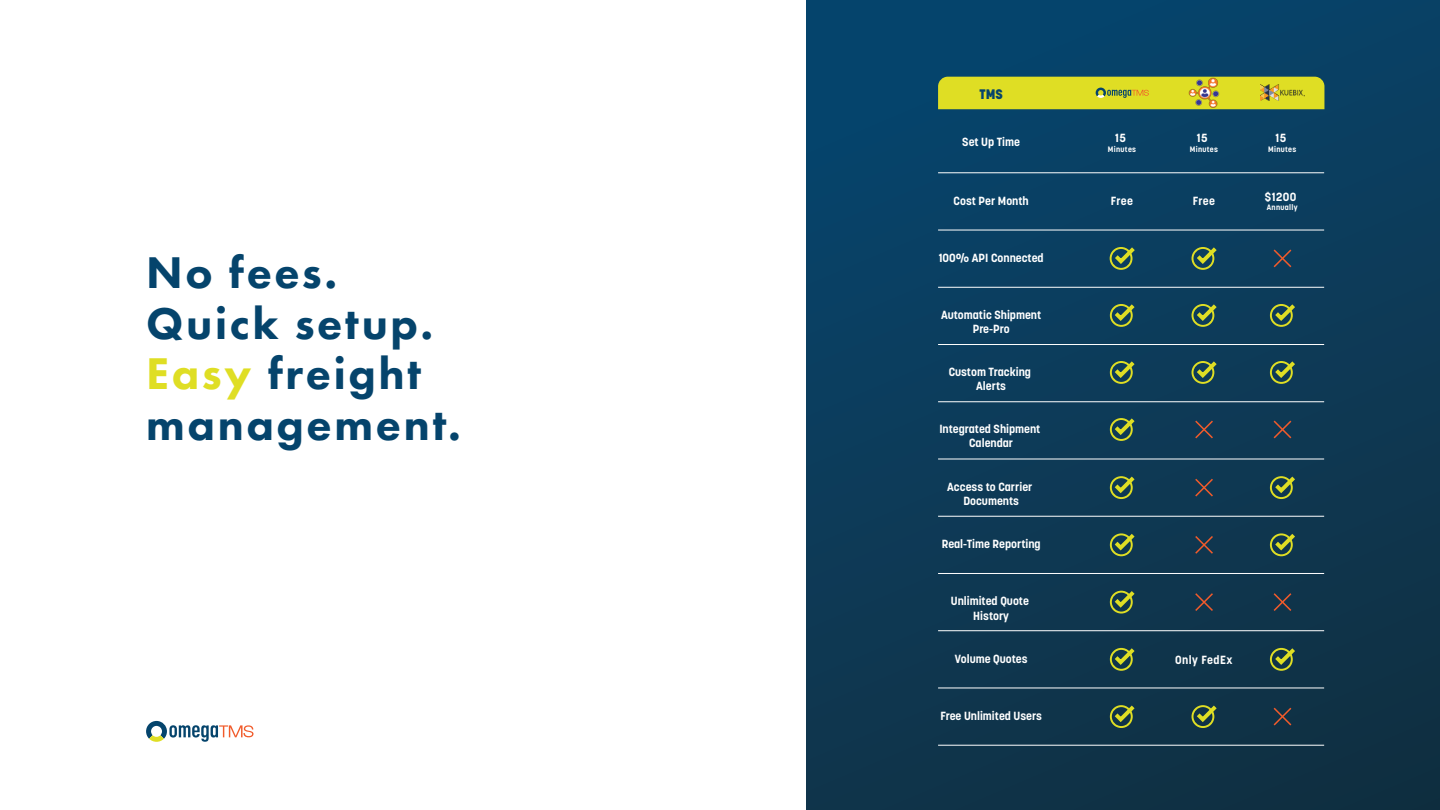
<style>
.page{position:relative;width:1440px;height:810px;background:#fff}
.page>*{position:absolute;margin:0;border:0;box-sizing:border-box;transform-origin:0 0}
.t1{font:800 46.12px/51px "Futura PT";letter-spacing:.055em;color:#05446c}
.t2{font:800 13.62px "Korolev";color:#05446c}
.t3{font:700 11.75px/14.1px "Korolev";color:#fff;text-align:center}
.t4{font:700 7.88px "Korolev";letter-spacing:.04em;color:#fff}
.s1{color:#dfde24}
</style>
<div class="page">
<svg style="left:807px;top:0;width:633px;height:810px;background:#0c3b58"></svg>
<div style="left:938px;top:77px;width:386px;height:32px;background:#dfde24"></div>
<svg style="left:1110px;top:243px;width:29px;height:27px"></svg>
<svg style="left:1110px;top:300px;width:29px;height:27px"></svg>
<svg style="left:1110px;top:357px;width:29px;height:27px"></svg>
<svg style="left:1110px;top:414px;width:29px;height:27px"></svg>
<svg style="left:1110px;top:472px;width:29px;height:27px"></svg>
<svg style="left:1110px;top:530px;width:29px;height:26px"></svg>
<svg style="left:1110px;top:587px;width:29px;height:27px"></svg>
<svg style="left:1110px;top:644px;width:29px;height:27px"></svg>
<svg style="left:1110px;top:701px;width:29px;height:27px"></svg>
<img style="left:1260px;top:85px;width:45px;height:15px">
<svg style="left:1270px;top:300px;width:29px;height:27px"></svg>
<svg style="left:1270px;top:357px;width:29px;height:27px"></svg>
<svg style="left:1270px;top:472px;width:29px;height:27px"></svg>
<svg style="left:1270px;top:530px;width:29px;height:26px"></svg>
<svg style="left:1270px;top:644px;width:29px;height:27px"></svg>
<svg style="left:1272px;top:248px;width:21px;height:21px"></svg>
<svg style="left:1272px;top:706px;width:21px;height:21px"></svg>
<svg style="left:1272px;top:592px;width:21px;height:21px"></svg>
<svg style="left:1272px;top:419px;width:21px;height:21px"></svg>
<img style="left:1188px;top:77px;width:32px;height:32px">
<svg style="left:1192px;top:243px;width:29px;height:27px"></svg>
<svg style="left:1192px;top:300px;width:29px;height:27px"></svg>
<svg style="left:1192px;top:357px;width:29px;height:27px"></svg>
<svg style="left:1192px;top:701px;width:29px;height:27px"></svg>
<svg style="left:1194px;top:419px;width:21px;height:21px"></svg>
<svg style="left:1194px;top:534px;width:21px;height:21px"></svg>
<svg style="left:1194px;top:592px;width:21px;height:21px"></svg>
<svg style="left:1194px;top:477px;width:21px;height:21px"></svg>
<hr style="left:938px;top:173px;width:386px;height:1px;background:#fff">
<hr style="left:938px;top:230px;width:386px;height:1px;background:#fff">
<hr style="left:938px;top:287px;width:386px;height:1px;background:#fff">
<hr style="left:938px;top:344px;width:386px;height:1px;background:#fff">
<hr style="left:938px;top:402px;width:386px;height:1px;background:#fff">
<hr style="left:938px;top:459px;width:386px;height:1px;background:#fff">
<hr style="left:938px;top:516px;width:386px;height:1px;background:#fff">
<hr style="left:938px;top:573px;width:386px;height:1px;background:#fff">
<hr style="left:938px;top:630px;width:386px;height:1px;background:#fff">
<hr style="left:938px;top:688px;width:386px;height:1px;background:#fff">
<hr style="left:938px;top:745px;width:386px;height:1px;background:#fff">
<svg style="left:146px;top:721px;width:108px;height:21px"></svg>
<p class="t1" style="left:146px;top:246px;width:316px">No fees.<br>Quick setup.<br><span class="s1">Easy</span> freight management.</p>
<p class="t2" style="left:980px;top:86px;width:25px">TMS</p>
<p class="t3" style="left:962px;top:135px;width:59px">Set Up Time</p>
<p class="t3" style="left:954px;top:194px;width:77px">Cost Per Month</p>
<p class="t3" style="left:939px;top:251px;width:106px">100% API Connected</p>
<p class="t3" style="left:941px;top:308px;width:102px">Automatic Shipment<br>Pre-Pro</p>
<p class="t3" style="left:949px;top:365px;width:84px">Custom Tracking<br>Alerts</p>
<p class="t3" style="left:939px;top:422px;width:103px">Integrated Shipment<br>Calendar</p>
<p class="t3" style="left:947px;top:480px;width:87px">Access to Carrier<br>Documents</p>
<p class="t3" style="left:942px;top:537px;width:101px">Real-Time Reporting</p>
<p class="t3" style="left:951px;top:594px;width:80px">Unlimited Quote<br>History</p>
<p class="t3" style="left:955px;top:652px;width:74px">Volume Quotes</p>
<p class="t3" style="left:941px;top:709px;width:103px">Free Unlimited Users</p>
<p class="t3" style="left:1115px;top:131px;width:12px">15</p>
<p class="t4" style="left:1108px;top:144px;width:30px">Minutes</p>
<p class="t3" style="left:1111px;top:194px;width:24px">Free</p>
<p class="t3" style="left:1197px;top:131px;width:12px">15</p>
<p class="t4" style="left:1190px;top:144px;width:30px">Minutes</p>
<p class="t3" style="left:1193px;top:194px;width:24px">Free</p>
<p class="t3" style="left:1275px;top:131px;width:12px">15</p>
<p class="t4" style="left:1268px;top:144px;width:30px">Minutes</p>
<p class="t3" style="left:1265px;top:189px;width:33px">$1200</p>
<p class="t4" style="left:1267px;top:202px;width:32px">Annually</p>
<p class="t3" style="left:1175px;top:652px;width:59px">Only FedEx</p>
</div>
